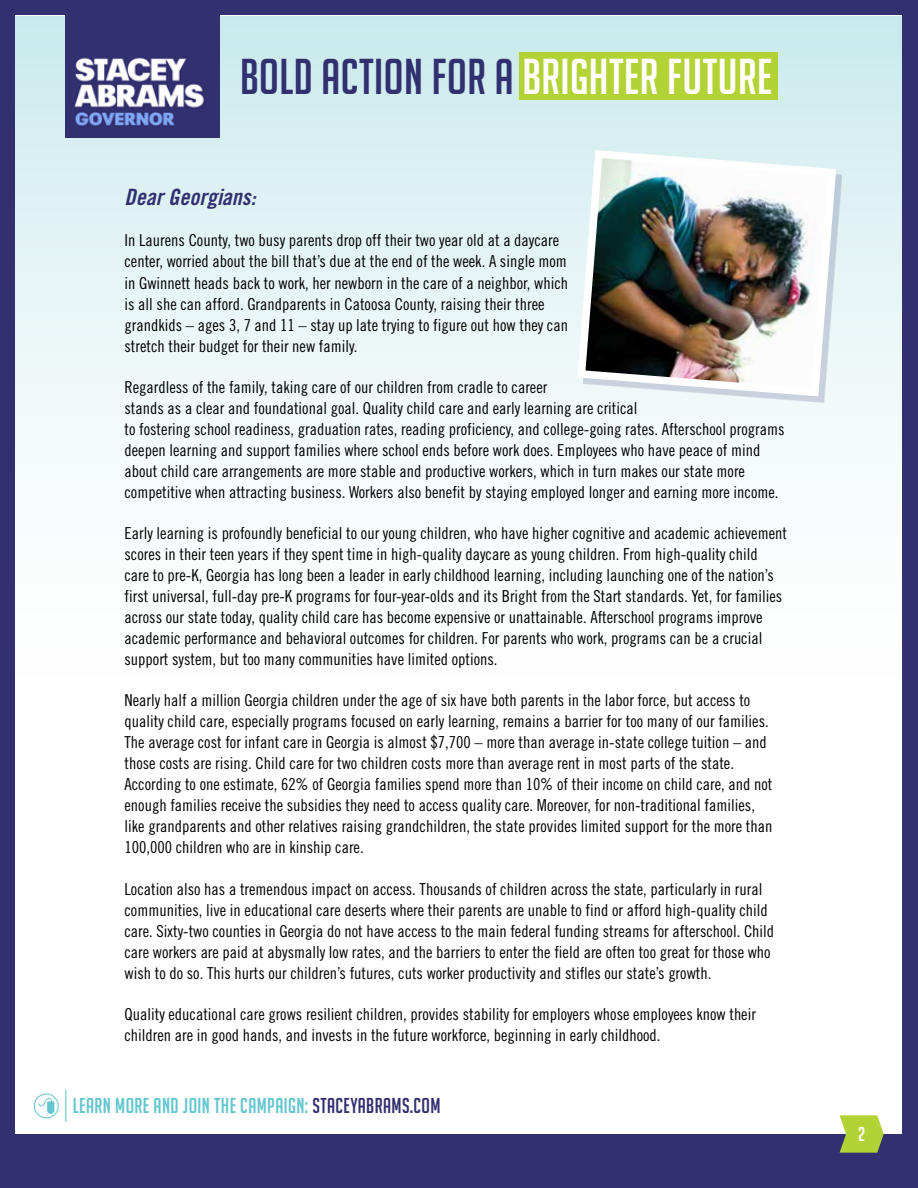
<style>
.page{position:relative;width:918px;height:1188px;background:#323070}
.page>*{position:absolute;margin:0;border:0;box-sizing:border-box;transform-origin:0 0}
.t1{font:49.05px "Big Noodle Titling";letter-spacing:.01em;color:#323070}
.t2{font:22.5px "Trade Gothic LT Std Bd Cn 20 Obl";color:#323070}
.t3{font:21px "Big Noodle Titling";letter-spacing:.02em;color:#62c7ce}
.t4{font:19.8px "Big Noodle Titling";color:#fff}
.t5{font:16.5px/21px "Trade Gothic LT Std Cn 18";color:#000}
.s1{color:#fff}
.s2{color:#323070}
</style>
<div class="page">
<div style="left:16px;top:16px;width:886px;height:1118px;background:#fff"></div>
<div style="left:16px;top:16px;width:886px;height:690px;background:linear-gradient(to bottom,#ceebed,#fff)"></div>
<svg style="left:840px;top:1115px;width:44px;height:38px;background:#aec849"></svg>
<svg style="left:34px;top:1094px;width:25px;height:24px"></svg>
<hr style="left:65px;top:1090px;width:1px;height:32px;background:#62c7ce">
<img style="left:66px;top:16px;width:154px;height:122px">
<div style="left:519px;top:52px;width:259px;height:48px;background:#b3d235"></div>
<img style="left:573px;top:146px;width:267px;height:254px">
<h1 class="t1" style="left:240px;top:50px;width:534px">BOLD ACTION FOR A <span class="s1">BRIGHTER FUTURE</span></h1>
<h2 class="t2" style="left:125px;top:184px;width:133px">Dear Georgians:</h2>
<p class="t5" style="left:125px;top:230px;width:445px">In Laurens County, two busy parents drop off their two year old at a daycare center, worried about the bill that’s due at the end of the week. A single mom in Gwinnett heads back to work, her newborn in the care of a neighbor, which is all she can afford. Grandparents in Catoosa County, raising their three grandkids – ages 3, 7 and 11 – stay up late trying to figure out how they can stretch their budget for their new family.</p>
<p class="t5" style="left:125px;top:376px;width:662px">Regardless of the family, taking care of our children from cradle to career<br>stands as a clear and foundational goal. Quality child care and early learning are critical<br>to fostering school readiness, graduation rates, reading proficiency, and college-going rates. Afterschool programs deepen learning and support families where school ends before work does. Employees who have peace of mind about child care arrangements are more stable and productive workers, which in turn makes our state more competitive when attracting business. Workers also benefit by staying employed longer and earning more income.</p>
<p class="t5" style="left:125px;top:522px;width:664px">Early learning is profoundly beneficial to our young children, who have higher cognitive and academic achievement scores in their teen years if they spent time in high-quality daycare as young children. From high-quality child<br>care to pre-K, Georgia has long been a leader in early childhood learning, including launching one of the nation’s first universal, full-day pre-K programs for four-year-olds and its Bright from the Start standards. Yet, for families across our state today, quality child care has become expensive or unattainable. Afterschool programs improve academic performance and behavioral outcomes for children. For parents who work, programs can be a crucial support system, but too many communities have limited options.</p>
<p class="t5" style="left:125px;top:690px;width:649px">Nearly half a million Georgia children under the age of six have both parents in the labor force, but access to quality child care, especially programs focused on early learning, remains a barrier for too many of our families.<br>The average cost for infant care in Georgia is almost $7,700 – more than average in-state college tuition – and those costs are rising. Child care for two children costs more than average rent in most parts of the state.<br>According to one estimate, 62% of Georgia families spend more than 10% of their income on child care, and not enough families receive the subsidies they need to access quality care. Moreover, for non-traditional families, like grandparents and other relatives raising grandchildren, the state provides limited support for the more than 100,000 children who are in kinship care.</p>
<p class="t5" style="left:125px;top:878px;width:651px">Location also has a tremendous impact on access. Thousands of children across the state, particularly in rural communities, live in educational care deserts where their parents are unable to find or afford high-quality child care. Sixty-two counties in Georgia do not have access to the main federal funding streams for afterschool. Child care workers are paid at abysmally low rates, and the barriers to enter the field are often too great for those who wish to do so. This hurts our children’s futures, cuts worker productivity and stifles our state’s growth.</p>
<p class="t5" style="left:125px;top:1003px;width:633px">Quality educational care grows resilient children, provides stability for employers whose employees know their children are in good hands, and invests in the future workforce, beginning in early childhood.</p>
<p class="t3" style="left:73px;top:1094px;width:369px">LEARN MORE AND JOIN THE CAMPAIGN: <span class="s2">STACEYABRAMS.COM</span></p>
<p class="t4" style="left:858px;top:1123px;width:9px">2</p>
</div>
